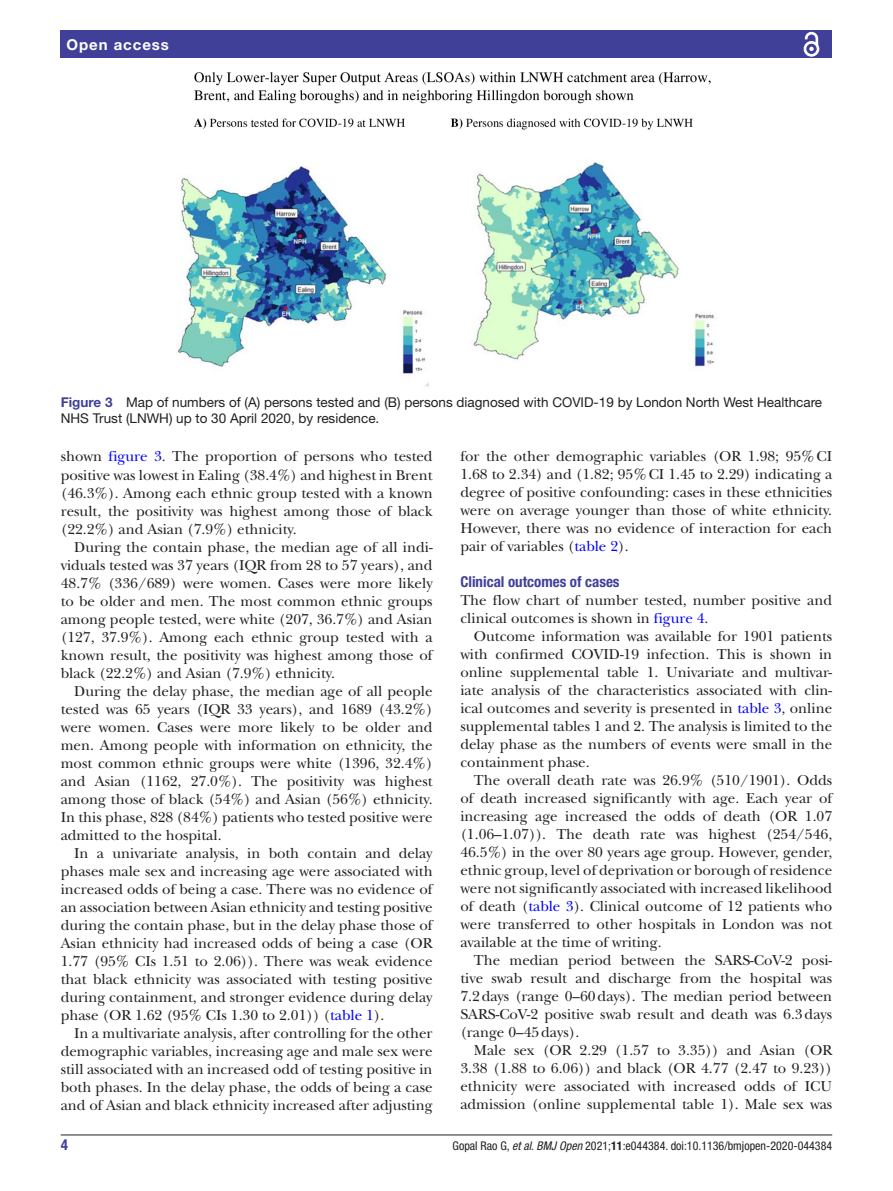
<style>
.page{position:relative;width:893px;height:1191px;background:#fff}
.page>*{position:absolute;margin:0;border:0;box-sizing:border-box;transform-origin:0 0}
.t1{font:15px/18px "New Baskerville";color:#231f20;text-align:justify}
.t2{font:700 condensed 15px "Helvetica Neue LT Std";color:#414099}
.t3{font:700 15px "Helvetica Neue LT Std";letter-spacing:.065em;color:#fff}
.t4{font:13.5px/16.2px "Helvetica Neue LT Std";color:#231f20}
.t5{font:condensed 12px "Helvetica Neue LT Std";color:#231f20}
.s1{font-weight:700;color:#414099}
.s2{color:#00f}
.s3{font-style:italic}
.s4{font-weight:700}
</style>
<div class="page">
<hr style="left:61px;top:1134px;width:771px;height:1px;background:#231f20">
<div style="left:61px;top:31px;width:771px;height:27px;background:#414099"></div>
<svg style="left:803px;top:31px;width:17px;height:26px"></svg>
<img style="left:177px;top:73px;width:537px;height:314px">
<p class="t3" style="left:66px;top:35px;width:104px">Open access</p>
<p class="t4" style="left:61px;top:394px;width:763px"><span class="s1">Figure 3</span> Map of numbers of (A) persons tested and (B) persons diagnosed with COVID-19 by London North West Healthcare<br>NHS Trust (LNWH) up to 30 April 2020, by residence.</p>
<p class="t1" style="left:61px;top:446px;width:373px">shown <span class="s2">figure 3</span>. The proportion of persons who tested positive was lowest in Ealing (38.4%) and highest in Brent (46.3%). Among each ethnic group tested with a known result, the positivity was highest among those of black (22.2%) and Asian (7.9%) ethnicity.</p>
<p class="t1" style="left:61px;top:538px;width:373px;text-indent:14px">During the contain phase, the median age of all indi&shy;viduals tested was 37 years (IQR from 28 to 57 years), and 48.7% (336/689) were women. Cases were more likely to be older and men. The most common ethnic groups among people tested, were white (207, 36.7%) and Asian (127, 37.9%). Among each ethnic group tested with a known result, the positivity was highest among those of black (22.2%) and Asian (7.9%) ethnicity.</p>
<p class="t1" style="left:61px;top:682px;width:373px;text-indent:14px">During the delay phase, the median age of all people tested was 65 years (IQR 33 years), and 1689 (43.2%) were women. Cases were more likely to be older and men. Among people with information on ethnicity, the most common ethnic groups were white (1396, 32.4%) and Asian (1162, 27.0%). The positivity was highest among those of black (54%) and Asian (56%) ethnicity.<br>In this phase, 828 (84%) patients who tested positive were admitted to the hospital.</p>
<p class="t1" style="left:61px;top:844px;width:373px;text-indent:14px">In a univariate analysis, in both contain and delay phases male sex and increasing age were associated with increased odds of being a case. There was no evidence of an association between Asian ethnicity and testing positive during the contain phase, but in the delay phase those of Asian ethnicity had increased odds of being a case (OR 1.77 (95% CIs 1.51 to 2.06)). There was weak evidence that black ethnicity was associated with testing positive during containment, and stronger evidence during delay phase (OR 1.62 (95% CIs 1.30 to 2.01)) (<span class="s2">table 1</span>).</p>
<p class="t1" style="left:61px;top:1024px;width:373px;text-indent:14px">In a multivariate analysis, after controlling for the other demographic variables, increasing age and male sex were still associated with an increased odd of testing positive in both phases. In the delay phase, the odds of being a case and of Asian and black ethnicity increased after adjusting</p>
<p class="t1" style="left:460px;top:447px;width:373px">for the other demographic variables (OR 1.98; 95%CI 1.68 to 2.34) and (1.82; 95%CI 1.45 to 2.29) indicating a degree of positive confounding: cases in these ethnicities were on average younger than those of white ethnicity.<br>However, there was no evidence of interaction for each pair of variables (<span class="s2">table 2</span>).</p>
<p class="t2" style="left:460px;top:573px;width:161px">Clinical outcomes of cases</p>
<p class="t1" style="left:460px;top:591px;width:373px">The flow chart of number tested, number positive and clinical outcomes is shown in <span class="s2">figure 4</span>.</p>
<p class="t1" style="left:460px;top:627px;width:373px;text-indent:13px">Outcome information was available for 1901 patients with confirmed COVID-19 infection. This is shown in online supplemental table 1. Univariate and multivar&shy;iate analysis of the characteristics associated with clin&shy;ical outcomes and severity is presented in <span class="s2">table 3</span>, online supplemental tables 1 and 2. The analysis is limited to the delay phase as the numbers of events were small in the containment phase.</p>
<p class="t1" style="left:460px;top:771px;width:373px;text-indent:13px">The overall death rate was 26.9% (510/1901). Odds of death increased significantly with age. Each year of increasing age increased the odds of death (OR 1.07 (1.06–1.07)). The death rate was highest (254/546, 46.5%) in the over 80 years age group. However, gender, ethnic group, level of deprivation or borough of residence were not significantly associated with increased likelihood of death (<span class="s2">table 3</span>). Clinical outcome of 12 patients who were transferred to other hospitals in London was not available at the time of writing.</p>
<p class="t1" style="left:460px;top:951px;width:373px;text-indent:13px">The median period between the SARS-CoV-2 posi&shy;tive swab result and discharge from the hospital was 7.2days (range 0–60days). The median period between SARS-CoV-2 positive swab result and death was 6.3days (range 0–45days).</p>
<p class="t1" style="left:460px;top:1041px;width:373px;text-indent:14px">Male sex (OR 2.29 (1.57 to 3.35)) and Asian (OR 3.38 (1.88 to 6.06)) and black (OR 4.77 (2.47 to 9.23)) ethnicity were associated with increased odds of ICU admission (online supplemental table 1). Male sex was</p>
<p class="t2" style="left:61px;top:1135px;width:9px">4</p>
<p class="t5" style="left:453px;top:1138px;width:381px">Gopal Rao G, <span class="s3">et al</span>. <span class="s3">BMJ Open</span> 2021;<span class="s4">11</span>:e044384. doi:10.1136/bmjopen-2020-044384</p>
</div>
